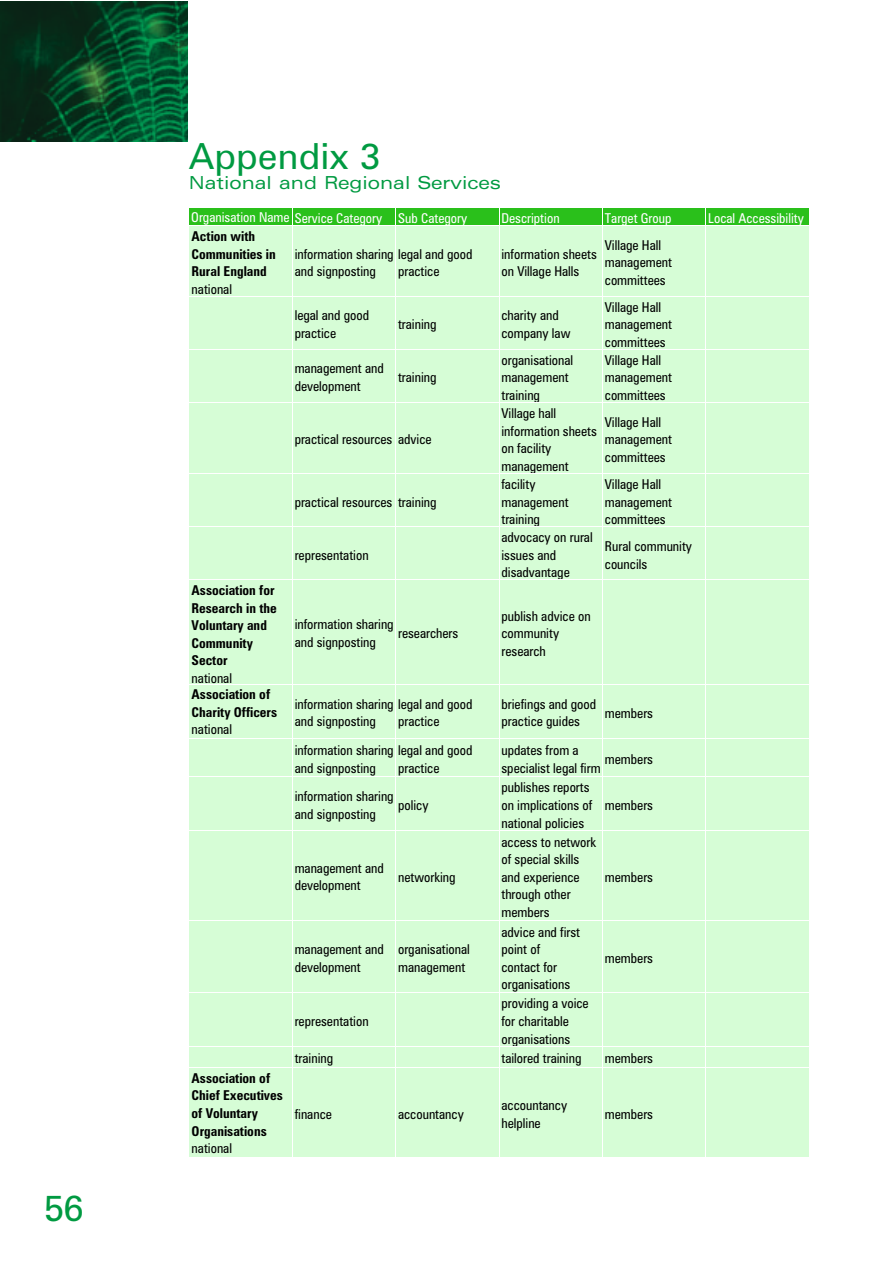
<style>
.page{position:relative;width:893px;height:1263px;background:#fff}
.page>*{position:absolute;margin:0;border:0;box-sizing:border-box;transform-origin:0 0}
.t1{font:36px "Zurich BT";color:#009a41}
.t2{font:expanded 18px "Zurich BT";color:#009a41}
.t3{font:condensed 13.65px/17.5px "Zurich BT";color:#000}
.t4{font:700 condensed 13.65px/17.5px "Zurich BT";color:#000}
.t5{font:condensed 13.65px "Zurich BT";color:#fff}
</style>
<div class="page">
<div style="left:189px;top:208px;width:620px;height:18px;background:#2ac01b"></div>
<div style="left:189px;top:226px;width:620px;height:931px;background:#d6fdd6"></div>
<hr style="left:189px;top:207px;width:1px;height:951px;background:#fff">
<hr style="left:292px;top:208px;width:1px;height:950px;background:#fff">
<hr style="left:395px;top:208px;width:1px;height:950px;background:#fff">
<hr style="left:499px;top:208px;width:1px;height:950px;background:#fff">
<hr style="left:602px;top:208px;width:1px;height:950px;background:#fff">
<hr style="left:705px;top:208px;width:1px;height:950px;background:#fff">
<hr style="left:190px;top:225px;width:619px;height:1px;background:#fff">
<hr style="left:190px;top:296px;width:619px;height:1px;background:#fff">
<hr style="left:190px;top:349px;width:619px;height:1px;background:#fff">
<hr style="left:190px;top:402px;width:619px;height:1px;background:#fff">
<hr style="left:190px;top:473px;width:619px;height:1px;background:#fff">
<hr style="left:190px;top:526px;width:619px;height:1px;background:#fff">
<hr style="left:190px;top:579px;width:619px;height:1px;background:#fff">
<hr style="left:190px;top:684px;width:619px;height:1px;background:#fff">
<hr style="left:190px;top:738px;width:619px;height:1px;background:#fff">
<hr style="left:190px;top:776px;width:619px;height:1px;background:#fff">
<hr style="left:190px;top:830px;width:619px;height:1px;background:#fff">
<hr style="left:190px;top:920px;width:619px;height:1px;background:#fff">
<hr style="left:190px;top:992px;width:619px;height:1px;background:#fff">
<hr style="left:190px;top:1046px;width:619px;height:1px;background:#fff">
<hr style="left:190px;top:1067px;width:619px;height:1px;background:#fff">
<img style="left:0;top:2px;width:187px;height:140px">
<h1 class="t1" style="left:44px;top:1195px;width:41px">56</h1>
<h1 class="t1" style="left:189px;top:144px;width:193px">Appendix 3</h1>
<h2 class="t2" style="left:189px;top:176px;width:314px">National and Regional Services</h2>
<p class="t5" style="left:191px;top:213px;width:277px">Organisation Name Service Category Sub Category</p>
<p class="t5" style="left:501px;top:213px;width:60px">Description</p>
<p class="t5" style="left:605px;top:213px;width:68px">Target Group</p>
<p class="t5" style="left:708px;top:213px;width:97px">Local Accessibility</p>
<p class="t4" style="left:192px;top:227px;width:86px">Action with<br>Communities in<br>Rural England</p>
<p class="t3" style="left:192px;top:282px;width:42px">national</p>
<p class="t3" style="left:501px;top:246px;width:97px">information sheets on Village Halls</p>
<p class="t3" style="left:605px;top:238px;width:69px">Village Hall management committees</p>
<p class="t3" style="left:295px;top:246px;width:179px">information sharing legal and good and signposting</p>
<p class="t3" style="left:398px;top:264px;width:43px">practice</p>
<p class="t3" style="left:295px;top:308px;width:76px">legal and good practice</p>
<p class="t3" style="left:398px;top:317px;width:40px">training</p>
<p class="t3" style="left:501px;top:308px;width:70px">charity and company law</p>
<p class="t3" style="left:605px;top:299px;width:69px">Village Hall management committees</p>
<p class="t3" style="left:295px;top:361px;width:91px">management and development</p>
<p class="t3" style="left:398px;top:370px;width:40px">training</p>
<p class="t3" style="left:501px;top:352px;width:73px">organisational management training</p>
<p class="t3" style="left:605px;top:352px;width:69px">Village Hall management committees</p>
<p class="t4" style="left:192px;top:582px;width:87px">Association for<br>Research in the<br>Voluntary and<br>Community<br>Sector</p>
<p class="t3" style="left:192px;top:671px;width:42px">national</p>
<p class="t4" style="left:192px;top:686px;width:87px">Association of<br>Charity Officers</p>
<p class="t3" style="left:192px;top:722px;width:42px">national</p>
<p class="t4" style="left:192px;top:1069px;width:93px">Association of<br>Chief Executives of Voluntary<br>Organisations</p>
<p class="t3" style="left:192px;top:1141px;width:42px">national</p>
<p class="t3" style="left:295px;top:432px;width:138px">practical resources advice</p>
<p class="t3" style="left:295px;top:495px;width:143px">practical resources training</p>
<p class="t3" style="left:295px;top:548px;width:75px">representation</p>
<p class="t3" style="left:295px;top:617px;width:100px">information sharing and signposting</p>
<p class="t3" style="left:398px;top:626px;width:62px">researchers</p>
<p class="t3" style="left:295px;top:697px;width:179px">information sharing legal and good and signposting</p>
<p class="t3" style="left:398px;top:714px;width:43px">practice</p>
<p class="t3" style="left:295px;top:743px;width:179px">information sharing legal and good and signposting</p>
<p class="t3" style="left:398px;top:761px;width:43px">practice</p>
<p class="t3" style="left:295px;top:789px;width:100px">information sharing and signposting</p>
<p class="t3" style="left:398px;top:798px;width:32px">policy</p>
<p class="t3" style="left:295px;top:861px;width:91px">management and development</p>
<p class="t3" style="left:398px;top:870px;width:59px">networking</p>
<p class="t3" style="left:295px;top:942px;width:91px">management and development</p>
<p class="t3" style="left:398px;top:942px;width:73px">organisational management</p>
<p class="t3" style="left:295px;top:1014px;width:75px">representation</p>
<p class="t3" style="left:501px;top:406px;width:97px">Village hall information sheets on facility management</p>
<p class="t3" style="left:605px;top:415px;width:69px">Village Hall management committees</p>
<p class="t3" style="left:501px;top:477px;width:69px">facility management training</p>
<p class="t3" style="left:605px;top:477px;width:69px">Village Hall management committees</p>
<p class="t3" style="left:501px;top:530px;width:93px">advocacy on rural issues and disadvantage</p>
<p class="t3" style="left:605px;top:539px;width:89px">Rural community councils</p>
<p class="t3" style="left:501px;top:609px;width:91px">publish advice on community research</p>
<p class="t3" style="left:501px;top:697px;width:96px">briefings and good practice guides</p>
<p class="t3" style="left:605px;top:706px;width:50px">members</p>
<p class="t3" style="left:501px;top:743px;width:101px">updates from a specialist legal firm</p>
<p class="t3" style="left:605px;top:752px;width:50px">members</p>
<p class="t3" style="left:501px;top:780px;width:92px">publishes reports on implications of national policies</p>
<p class="t3" style="left:501px;top:835px;width:96px">access to network of special skills and experience through other members</p>
<p class="t3" style="left:501px;top:924px;width:80px">advice and first point of contact for organisations</p>
<p class="t3" style="left:501px;top:996px;width:89px">providing a voice for charitable organisations</p>
<p class="t3" style="left:605px;top:798px;width:50px">members</p>
<p class="t3" style="left:605px;top:870px;width:50px">members</p>
<p class="t3" style="left:605px;top:951px;width:50px">members</p>
<p class="t3" style="left:295px;top:1051px;width:40px">training</p>
<p class="t3" style="left:501px;top:1051px;width:81px">tailored training</p>
<p class="t3" style="left:605px;top:1051px;width:50px">members</p>
<p class="t3" style="left:295px;top:1107px;width:39px">finance</p>
<p class="t3" style="left:398px;top:1107px;width:67px">accountancy</p>
<p class="t3" style="left:501px;top:1098px;width:67px">accountancy helpline</p>
<p class="t3" style="left:605px;top:1107px;width:50px">members</p>
</div>
